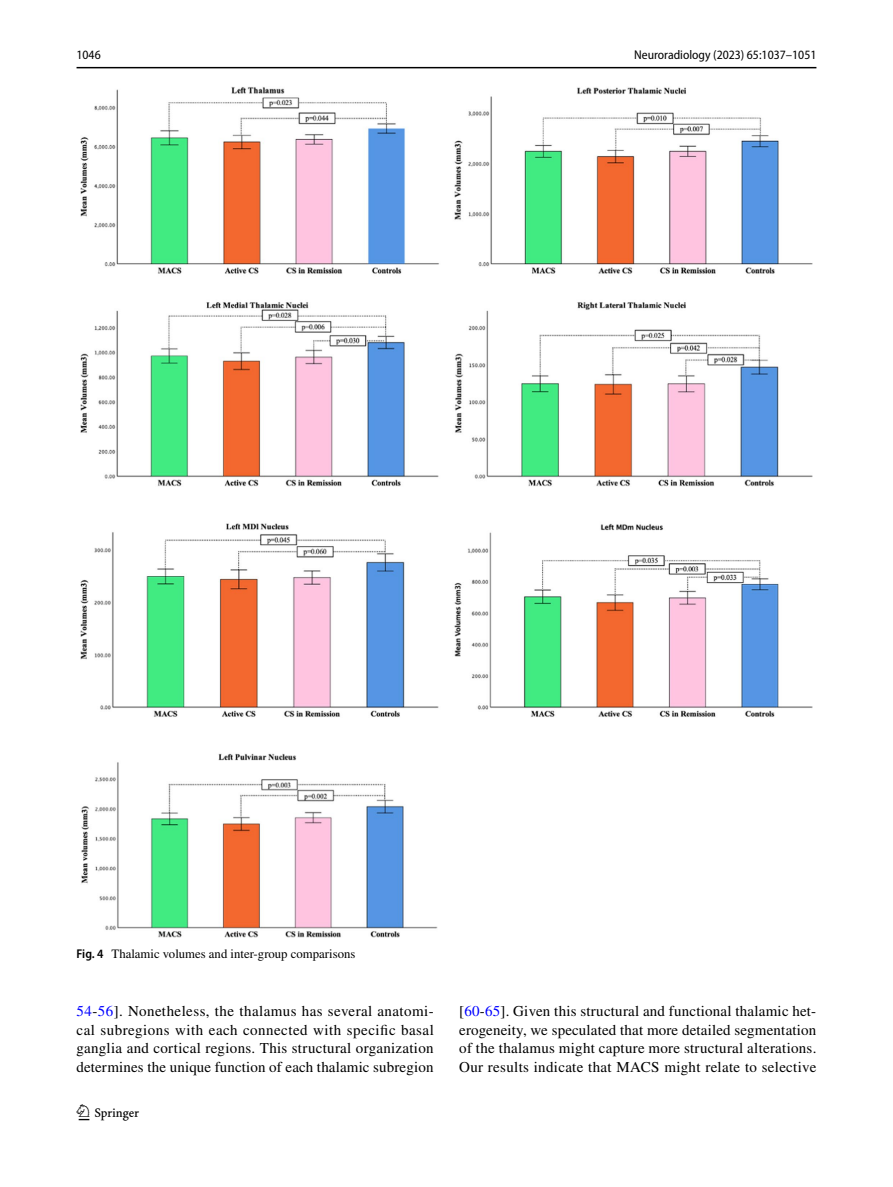
<style>
.page{position:relative;width:893px;height:1187px;background:#fff}
.page>*{position:absolute;margin:0;border:0;box-sizing:border-box;transform-origin:0 0}
.t1{font:22.5px "Springnew Regular 2";color:#000}
.t2{font:15px/18.8px "STIX";letter-spacing:.015em;color:#000;text-align:justify}
.t3{font:12.75px "STIX";color:#000}
.t4{font:semi-condensed 12.75px "Myriad Pro";color:#000}
.s1{font-family:"Myriad Pro";font-weight:600;font-stretch:semi-condensed}
.s2{color:#00f}
</style>
<div class="page">
<hr style="left:77px;top:67px;width:739px;height:1px;background:#000">
<img style="left:81px;top:87px;width:731px;height:850px">
<p class="t4" style="left:77px;top:48px;width:26px">1046</p>
<p class="t4" style="left:634px;top:48px;width:184px">Neuroradiology (2023) 65:1037–1051</p>
<p class="t3" style="left:77px;top:945px;width:280px"><span class="s1">Fig. 4</span> Thalamic volumes and inter-group comparisons</p>
<p class="t2" style="left:77px;top:1002px;width:359px"><span class="s2">54</span>-<span class="s2">56</span>]. Nonetheless, the thalamus has several anatomi&shy;cal subregions with each connected with specific basal ganglia and cortical regions. This structural organization determines the unique function of each thalamic subregion</p>
<p class="t2" style="left:459px;top:1002px;width:359px">[<span class="s2">60</span>-<span class="s2">65</span>]. Given this structural and functional thalamic het&shy;erogeneity, we speculated that more detailed segmentation of the thalamus might capture more structural alterations.<br>Our results indicate that MACS might relate to selective</p>
<h1 class="t1" style="left:79px;top:1104px;width:62px">1 3</h1>
</div>
